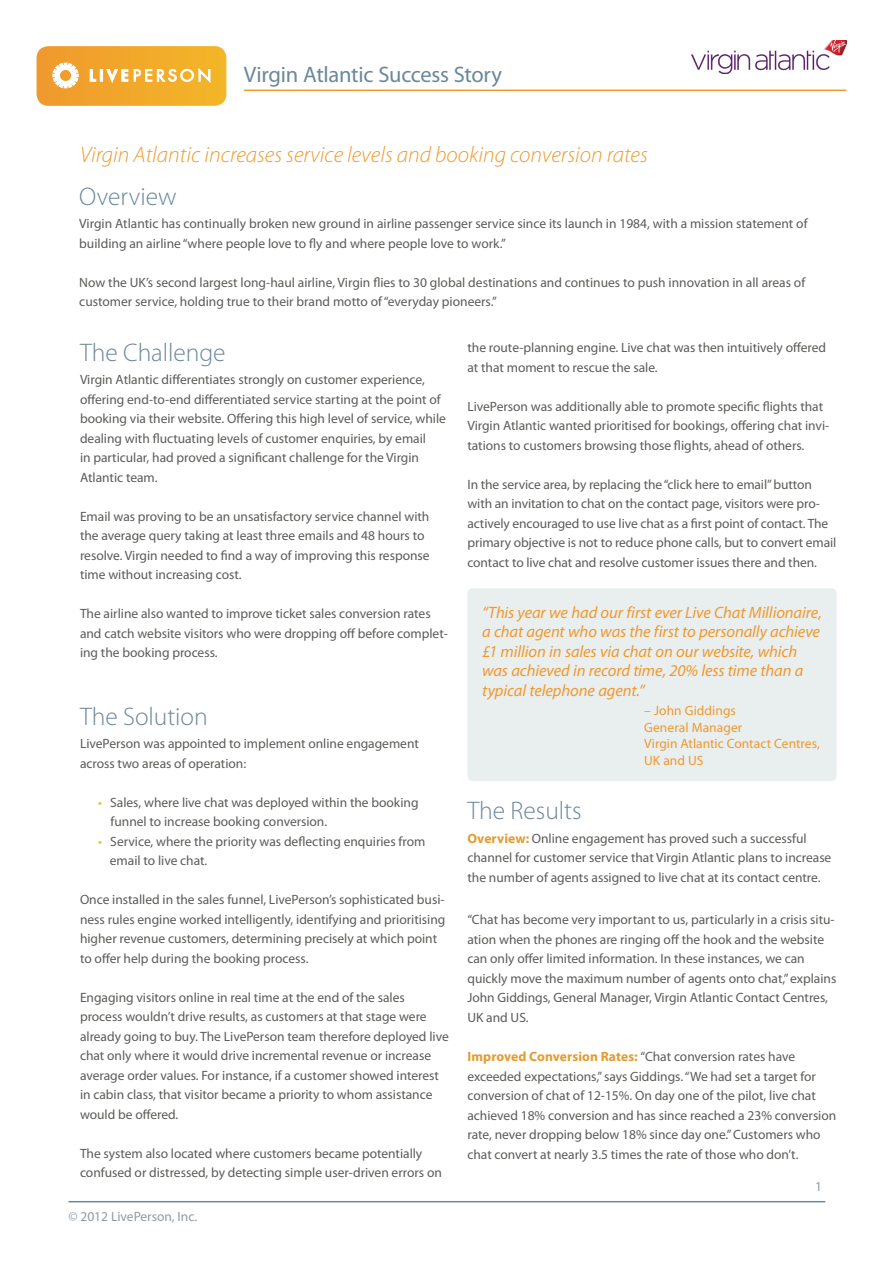
<style>
.page{position:relative;width:893px;height:1263px;background:#fff}
.page>*{position:absolute;margin:0;border:0;box-sizing:border-box;transform-origin:0 0}
.t1{font:300 25.5px "Myriad Pro";color:#6c889b}
.t2{font:italic 300 22.5px "Myriad Pro";color:#f0992d}
.t3{font:22.5px "Myriad Pro";letter-spacing:-.01em;color:#6c889b}
.body_copy{font:italic 16.5px/19.5px "Myriad Pro";letter-spacing:-.005em;color:#f0992d}
.Body{font:13.5px/19.5px "Myriad Pro";color:#5a5d58}
.body_copy-2{font:13.5px/16.5px "Myriad Pro";color:#f0992d}
.t4{font:13.5px "Myriad Pro";color:#8e9ca4}
.s1{color:#f3b728}
.s2{font-weight:700;color:#e39b30}
</style>
<div class="page">
<hr style="left:244px;top:90px;width:602px;height:1px;background:#f0992d">
<hr style="left:68px;top:1201px;width:757px;height:1px;background:#6c889b">
<svg style="left:37px;top:46px;width:189px;height:60px;background:#f2b141"></svg>
<img style="left:691px;top:41px;width:155px;height:33px">
<div style="left:467px;top:588px;width:370px;height:193px;background:#e9eeef;border-radius:5px"></div>
<p class="t3" style="left:244px;top:62px;width:260px">Virgin Atlantic Success Story</p>
<p class="t2" style="left:80px;top:143px;width:569px">Virgin Atlantic increases service levels and booking conversion rates</p>
<p class="t1" style="left:79px;top:182px;width:99px">Overview</p>
<p class="Body" style="left:79px;top:214px;width:730px">Virgin Atlantic has continually broken new ground in airline passenger service since its launch in 1984, with a mission statement of building an airline “where people love to fly and where people love to work.”</p>
<p class="Body" style="left:79px;top:272px;width:727px">Now the UK’s second largest long-haul airline, Virgin flies to 30 global destinations and continues to push innovation in all areas of customer service, holding true to their brand motto of “everyday pioneers.”</p>
<p class="t1" style="left:80px;top:339px;width:147px">The Challenge</p>
<p class="Body" style="left:80px;top:370px;width:367px">Virgin Atlantic differentiates strongly on customer experience, offering end-to-end differentiated service starting at the point of booking via their website. Offering this high level of service, while dealing with fluctuating levels of customer enquiries, by email<br>in particular, had proved a significant challenge for the Virgin Atlantic team.</p>
<p class="Body" style="left:80px;top:507px;width:351px">Email was proving to be an unsatisfactory service channel with the average query taking at least three emails and 48 hours to resolve. Virgin needed to find a way of improving this response time without increasing cost.</p>
<p class="Body" style="left:80px;top:604px;width:369px">The airline also wanted to improve ticket sales conversion rates and catch website visitors who were dropping off before complet&shy;ing the booking process.</p>
<p class="t1" style="left:80px;top:703px;width:129px">The Solution</p>
<p class="Body" style="left:80px;top:734px;width:340px">LivePerson was appointed to implement online engagement across two areas of operation:</p>
<p class="Body" style="left:111px;top:793px;width:310px;text-indent:-13px"><span class="s1">•</span> Sales, where live chat was deployed within the booking funnel to increase booking conversion.</p>
<p class="Body" style="left:110px;top:832px;width:317px;text-indent:-12px"><span class="s1">•</span> Service, where the priority was deflecting enquiries from email to live chat.</p>
<p class="Body" style="left:80px;top:890px;width:367px">Once installed in the sales funnel, LivePerson’s sophisticated busi&shy;ness rules engine worked intelligently, identifying and prioritising higher revenue customers, determining precisely at which point to offer help during the booking process.</p>
<p class="Body" style="left:80px;top:988px;width:370px">Engaging visitors online in real time at the end of the sales process wouldn’t drive results, as customers at that stage were already going to buy. The LivePerson team therefore deployed live chat only where it would drive incremental revenue or increase average order values. For instance, if a customer showed interest in cabin class, that visitor became a priority to whom assistance would be offered.</p>
<p class="Body" style="left:80px;top:1144px;width:363px">The system also located where customers became potentially confused or distressed, by detecting simple user-driven errors on</p>
<p class="t4" style="left:68px;top:1209px;width:130px">© 2012 LivePerson, Inc.</p>
<p class="Body" style="left:467px;top:338px;width:360px">the route-planning engine. Live chat was then intuitively offered at that moment to rescue the sale.</p>
<p class="Body" style="left:467px;top:397px;width:363px">LivePerson was additionally able to promote specific flights that<br>Virgin Atlantic wanted prioritised for bookings, offering chat invi&shy;tations to customers browsing those flights, ahead of others.</p>
<p class="Body" style="left:467px;top:475px;width:370px">In the service area, by replacing the “click here to email” button with an invitation to chat on the contact page, visitors were pro&shy;actively encouraged to use live chat as a first point of contact. The primary objective is not to reduce phone calls, but to convert email contact to live chat and resolve customer issues there and then.</p>
<p class="body_copy" style="left:482px;top:603px;width:341px">“This year we had our first ever Live Chat Millionaire, a chat agent who was the first to personally achieve £1 million in sales via chat on our website, which was achieved in record time, 20% less time than a typical telephone agent.”</p>
<p class="body_copy-2" style="left:644px;top:703px;width:177px">– John Giddings<br>General Manager<br>Virgin Atlantic Contact Centres,<br>UK and US</p>
<p class="t1" style="left:467px;top:796px;width:116px">The Results</p>
<p class="Body" style="left:467px;top:828px;width:365px"><span class="s2">Overview:</span> Online engagement has proved such a successful channel for customer service that Virgin Atlantic plans to increase the number of agents assigned to live chat at its contact centre.</p>
<p class="Body" style="left:467px;top:910px;width:370px">“Chat has become very important to us, particularly in a crisis situ&shy;ation when the phones are ringing off the hook and the website can only offer limited information. In these instances, we can quickly move the maximum number of agents onto chat,” explains John Giddings, General Manager, Virgin Atlantic Contact Centres, UK and US.</p>
<p class="Body" style="left:467px;top:1047px;width:370px"><span class="s2">Improved Conversion Rates:</span> “Chat conversion rates have exceeded expectations,” says Giddings. “We had set a target for conversion of chat of 12-15%. On day one of the pilot, live chat achieved 18% conversion and has since reached a 23% conversion rate, never dropping below 18% since day one.” Customers who chat convert at nearly 3.5 times the rate of those who don’t.</p>
<p class="t4" style="left:815px;top:1179px;width:8px">1</p>
</div>
